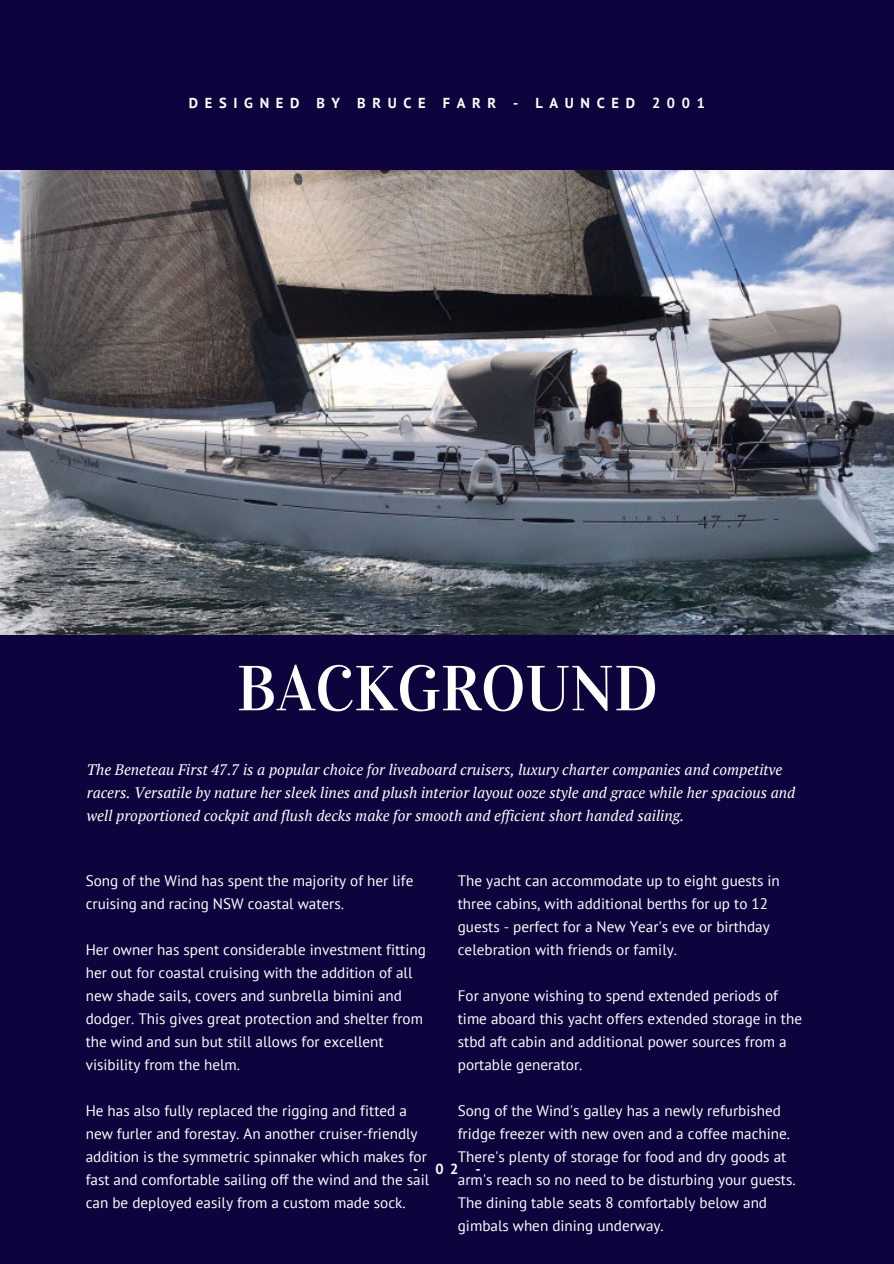
<style>
.page{position:relative;width:894px;height:1264px;background:#fff}
.page>*{position:absolute;margin:0;border:0;box-sizing:border-box;transform-origin:0 0}
.t1{font:63.6px "Vidaloka";color:#fff}
.t2{font:15.15px/23px "PT Sans";color:#fff}
.t3{font:italic 15.15px/23px "PT Serif";color:#fff}
.t4{font:700 14.4px "PT Sans";letter-spacing:.46em;color:#fff}
</style>
<div class="page">
<div style="left:0;top:0;width:893px;height:1263px;background:#0f033d"></div>
<img style="left:0;top:171px;width:893px;height:464px">
<p class="t4" style="left:189px;top:93px;width:517px">DESIGNED BY BRUCE FARR - LAUNCED 2001</p>
<h1 class="t1" style="left:237px;top:650px;width:423px">BACKGROUND</h1>
<p class="t3" style="left:87px;top:758px;width:709px">The Beneteau First 47.7 is a popular choice for liveaboard cruisers, luxury charter companies and competitve racers. Versatile by nature her sleek lines and plush interior layout ooze style and grace while her spacious and well proportioned cockpit and flush decks make for smooth and efficient short handed sailing.</p>
<p class="t2" style="left:86px;top:869px;width:329px">Song of the Wind has spent the majority of her life cruising and racing NSW coastal waters.</p>
<p class="t2" style="left:86px;top:938px;width:341px">Her owner has spent considerable investment fitting her out for coastal cruising with the addition of all new shade sails, covers and sunbrella bimini and dodger. This gives great protection and shelter from the wind and sun but still allows for excellent visibility from the helm.</p>
<p class="t2" style="left:86px;top:1099px;width:345px">He has also fully replaced the rigging and fitted a new furler and forestay. An another cruiser-friendly addition is the symmetric spinnaker which makes for fast and comfortable sailing off the wind and the sail can be deployed easily from a custom made sock.</p>
<p class="t2" style="left:457px;top:869px;width:323px">The yacht can accommodate up to eight guests in three cabins, with additional berths for up to 12 guests - perfect for a New Year's eve or birthday celebration with friends or family.</p>
<p class="t2" style="left:457px;top:984px;width:345px">For anyone wishing to spend extended periods of time aboard this yacht offers extended storage in the stbd aft cabin and additional power sources from a portable generator.</p>
<p class="t2" style="left:457px;top:1099px;width:339px">Song of the Wind's galley has a newly refurbished fridge freezer with new oven and a coffee machine.<br>There's plenty of storage for food and dry goods at arm's reach so no need to be disturbing your guests.<br>The dining table seats 8 comfortably below and gimbals when dining underway.</p>
<p class="t4" style="left:413px;top:1159px;width:69px">-02-</p>
</div>
